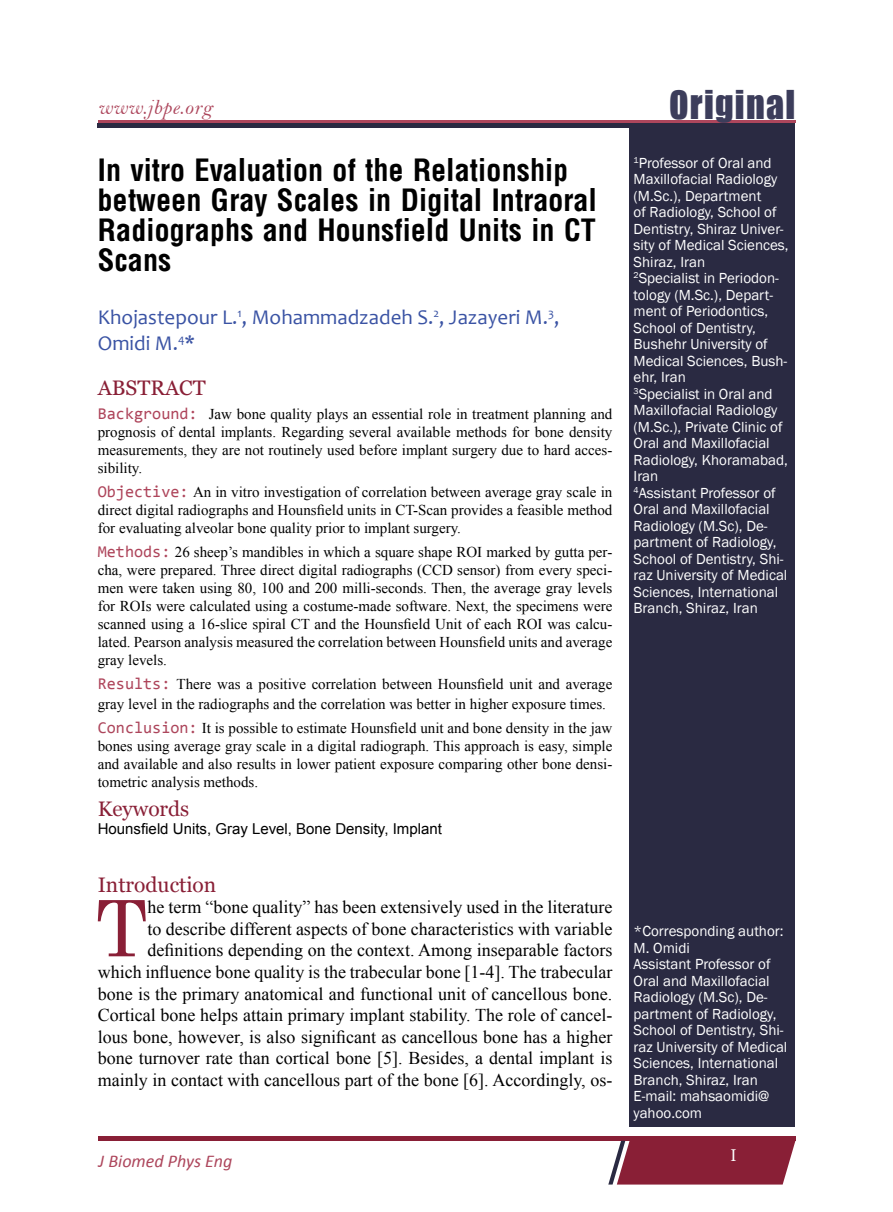
<style>
.page{position:relative;width:893px;height:1212px;background:#fff}
.page>*{position:absolute;margin:0;border:0;box-sizing:border-box;transform-origin:0 0}
.t1{font:77.85px "Century Schoolbook";color:#891f36}
.t2{font:40.5px "Billboard";letter-spacing:.03em;color:#3c3d5b}
.t3{font:700 30px/30px "Arena Condensed";color:#000}
.t4{font:21px/25.2px "Candara";color:#3a53a4}
.t5{font:21px "Georgia";color:#891f36}
.t6{font:21px "Bell MT Italic";letter-spacing:.03em;color:#ad465c}
.t7{font:18px/21.6px "Times New Roman";color:#000;text-align:right}
.t8{font:italic 18px "Calibri";color:#ad465c}
.t9{font:18px "Minion Pro";color:#fff}
.t10{font:15px/18px "Times New Roman";color:#000;text-align:justify}
.t11{font:15px/16.5px "Franklin Gothic";color:#fff}
.t12{font:15px "Arial";color:#000}
.s1{font-family:"Consolas";font-size:16.5px;color:#ae455b}
.s2{font-family:"Consolas";font-size:16.5px;color:#ad465c}
</style>
<div class="page">
<div style="left:98px;top:1136px;width:697px;height:5px;background:#891f36"></div>
<svg style="left:608px;top:1141px;width:187px;height:43px;background:#913348"></svg>
<hr style="left:98px;top:120px;width:698px;height:2px;background:#ad465c">
<div style="left:629px;top:126px;width:166px;height:1001px;background:#2a2a42"></div>
<div style="left:98px;top:123px;width:697px;height:5px;background:#2a2a42"></div>
<h3 class="t6" style="left:98px;top:94px;width:116px">www.jbpe.org</h3>
<h3 class="t3" style="left:98px;top:155px;width:501px">In vitro Evaluation of the Relationship between Gray Scales in Digital Intraoral<br>Radiographs and Hounsfield Units in CT<br>Scans</h3>
<h3 class="t4" style="left:98px;top:305px;width:463px">Khojastepour L.<sup>1</sup>, Mohammadzadeh S.<sup>2</sup>, Jazayeri M.<sup>3</sup>,<br>Omidi M.<sup>4</sup>*</h3>
<h3 class="t5" style="left:98px;top:375px;width:109px">ABSTRACT</h3>
<p class="t10" style="left:98px;top:405px;width:516px"><span class="s1">Background:</span> Jaw bone quality plays an essential role in treatment planning and prognosis of dental implants. Regarding several available methods for bone density measurements, they are not routinely used before implant surgery due to hard acces&shy;sibility.</p>
<p class="t10" style="left:98px;top:483px;width:516px"><span class="s1">Objective:</span> An in vitro investigation of correlation between average gray scale in direct digital radiographs and Hounsfield units in CT-Scan provides a feasible method for evaluating alveolar bone quality prior to implant surgery.</p>
<p class="t10" style="left:98px;top:543px;width:516px"><span class="s1">Methods:</span> 26 sheep’s mandibles in which a square shape ROI marked by gutta per&shy;cha, were prepared. Three direct digital radiographs (CCD sensor) from every speci&shy;men were taken using 80, 100 and 200 milli-seconds. Then, the average gray levels for ROIs were calculated using a costume-made software. Next, the specimens were scanned using a 16-slice spiral CT and the Hounsfield Unit of each ROI was calcu&shy;lated. Pearson analysis measured the correlation between Hounsfield units and average gray levels.</p>
<p class="t10" style="left:98px;top:674px;width:516px;line-height:19.8px"><span class="s1">Results:</span> There was a positive correlation between Hounsfield unit and average gray level in the radiographs and the correlation was better in higher exposure times.</p>
<p class="t10" style="left:98px;top:719px;width:516px"><span class="s2">Conclusion:</span> It is possible to estimate Hounsfield unit and bone density in the jaw bones using average gray scale in a digital radiograph. This approach is easy, simple and available and also results in lower patient exposure comparing other bone densi&shy;tometric analysis methods.</p>
<h3 class="t5" style="left:98px;top:796px;width:93px">Keywords</h3>
<p class="t12" style="left:98px;top:819px;width:346px">Hounsfield Units, Gray Level, Bone Density, Implant</p>
<h3 class="t5" style="left:98px;top:871px;width:120px">Introduction</h3>
<h1 class="t1" style="left:96px;top:879px;width:53px">T</h1>
<p class="t7" style="left:98px;top:896px;width:516px">he term “bone quality” has been extensively used in the literature<br>to describe different aspects of bone characteristics with variable definitions depending on the context. Among inseparable factors<br>which influence bone quality is the trabecular bone [1-4]. The trabecular bone is the primary anatomical and functional unit of cancellous bone.<br>Cortical bone helps attain primary implant stability. The role of cancel&shy;lous bone, however, is also significant as cancellous bone has a higher bone turnover rate than cortical bone [5]. Besides, a dental implant is mainly in contact with cancellous part of the bone [6]. Accordingly, os-</p>
<p class="t8" style="left:99px;top:1148px;width:135px">J Biomed Phys Eng</p>
<h2 class="t2" style="left:669px;top:83px;width:128px">Original</h2>
<p class="t11" style="left:634px;top:155px;width:157px"><sup>1</sup>Professor of Oral and<br>Maxillofacial Radiology (M.Sc.), Department<br>of Radiology, School of<br>Dentistry, Shiraz Univer&shy;sity of Medical Sciences,<br>Shiraz, Iran<br><sup>2</sup>Specialist in Periodon&shy;tology (M.Sc.), Depart&shy;ment of Periodontics,<br>School of Dentistry,<br>Bushehr University of<br>Medical Sciences, Bush&shy;ehr, Iran<br><sup>3</sup>Specialist in Oral and<br>Maxillofacial Radiology (M.Sc.), Private Clinic of<br>Oral and Maxillofacial<br>Radiology, Khoramabad,<br>Iran<br><sup>4</sup>Assistant Professor of<br>Oral and Maxillofacial<br>Radiology (M.Sc), De&shy;partment of Radiology,<br>School of Dentistry, Shi&shy;raz University of Medical<br>Sciences, International<br>Branch, Shiraz, Iran</p>
<p class="t11" style="left:634px;top:923px;width:155px">*Corresponding author:<br>M. Omidi<br>Assistant Professor of<br>Oral and Maxillofacial<br>Radiology (M.Sc), De&shy;partment of Radiology,<br>School of Dentistry, Shi&shy;raz University of Medical<br>Sciences, International<br>Branch, Shiraz, Iran<br>E-mail: mahsaomidi@ yahoo.com</p>
<p class="t9" style="left:730px;top:1143px;width:8px">I</p>
</div>
